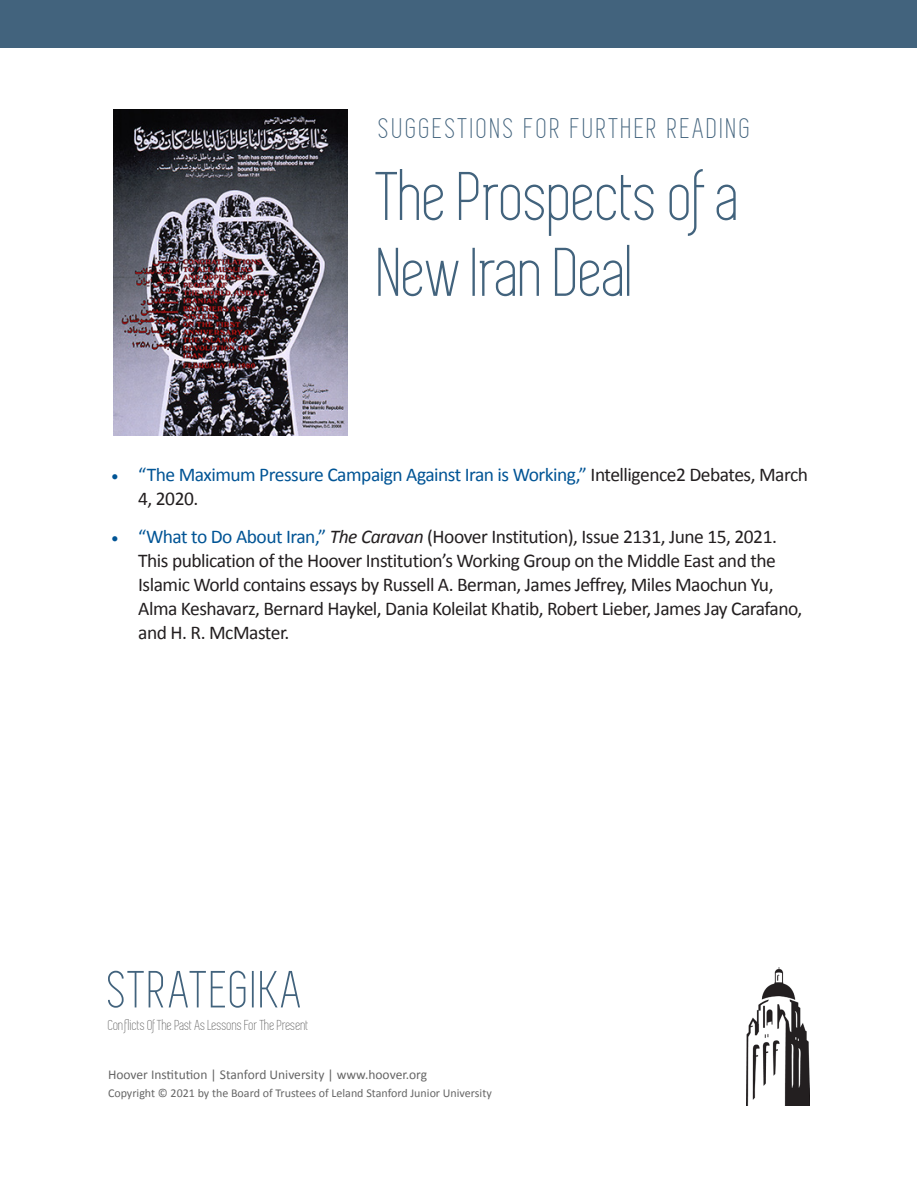
<style>
.page{position:relative;width:918px;height:1188px;background:#fff}
.page>*{position:absolute;margin:0;border:0;box-sizing:border-box;transform-origin:0 0}
.t1{font:71.1px "Simplifica";color:#42637d}
.t2{font:54px "Simplifica";letter-spacing:.05em;color:#42637d}
.Article_Title{font:29.55px "Simplifica";letter-spacing:.1em;color:#42637d}
.t3{font:19.5px/24px "Calibri";letter-spacing:-.025em;color:#231f20}
.t4{font:19.5px/24px "Calibri";letter-spacing:-.025em;color:#005495}
.t5{font:15px "Simplifica";color:#666}
.t6{font:13.5px "Calibri";color:#666}
.t7{font:12px "Calibri";color:#666}
.s1{font-family:"Minion Pro"}
.s2{color:#231f20}
.s3{font-family:"Minion Pro";color:#005495}
.s4{color:#005495}
.s5{font-style:italic}
</style>
<div class="page">
<div style="left:1px;top:1px;width:916px;height:47px;background:#42637d"></div>
<img style="left:114px;top:109px;width:234px;height:326px">
<img style="left:747px;top:968px;width:63px;height:138px">
<p class="Article_Title" style="left:379px;top:113px;width:373px">SUGGESTIONS FOR FURTHER READING</p>
<p class="t1" style="left:378px;top:160px;width:364px">The Prospects of a</p>
<p class="t1" style="left:378px;top:235px;width:258px">New Iran Deal</p>
<p class="t4" style="left:138px;top:462px;width:671px;text-indent:-27px"><span class="s1">•</span> “The Maximum Pressure Campaign Against Iran is Working,” <span class="s2">Intelligence2 Debates, March<br>4, 2020.</span></p>
<p class="t3" style="left:138px;top:523px;width:666px;text-indent:-27px"><span class="s3">•</span> <span class="s4">“What to Do About Iran,”</span> <span class="s5">The Caravan</span> (Hoover Institution), Issue 2131, June 15, 2021.<br>This publication of the Hoover Institution’s Working Group on the Middle East and the Islamic World contains essays by Russell A. Berman, James Jeffrey, Miles Maochun Yu, Alma Keshavarz, Bernard Haykel, Dania Koleilat Khatib, Robert Lieber, James Jay Carafano, and H. R. McMaster.</p>
<p class="t2" style="left:108px;top:962px;width:196px">STRATEGIKA</p>
<p class="t5" style="left:108px;top:1017px;width:202px">Conflicts Of The Past As Lessons For The Present</p>
<p class="t6" style="left:108px;top:1067px;width:321px">Hoover Institution | Stanford University | www.hoover.org</p>
<p class="t7" style="left:108px;top:1086px;width:385px">Copyright © 2021 by the Board of Trustees of Leland Stanford Junior University</p>
</div>
